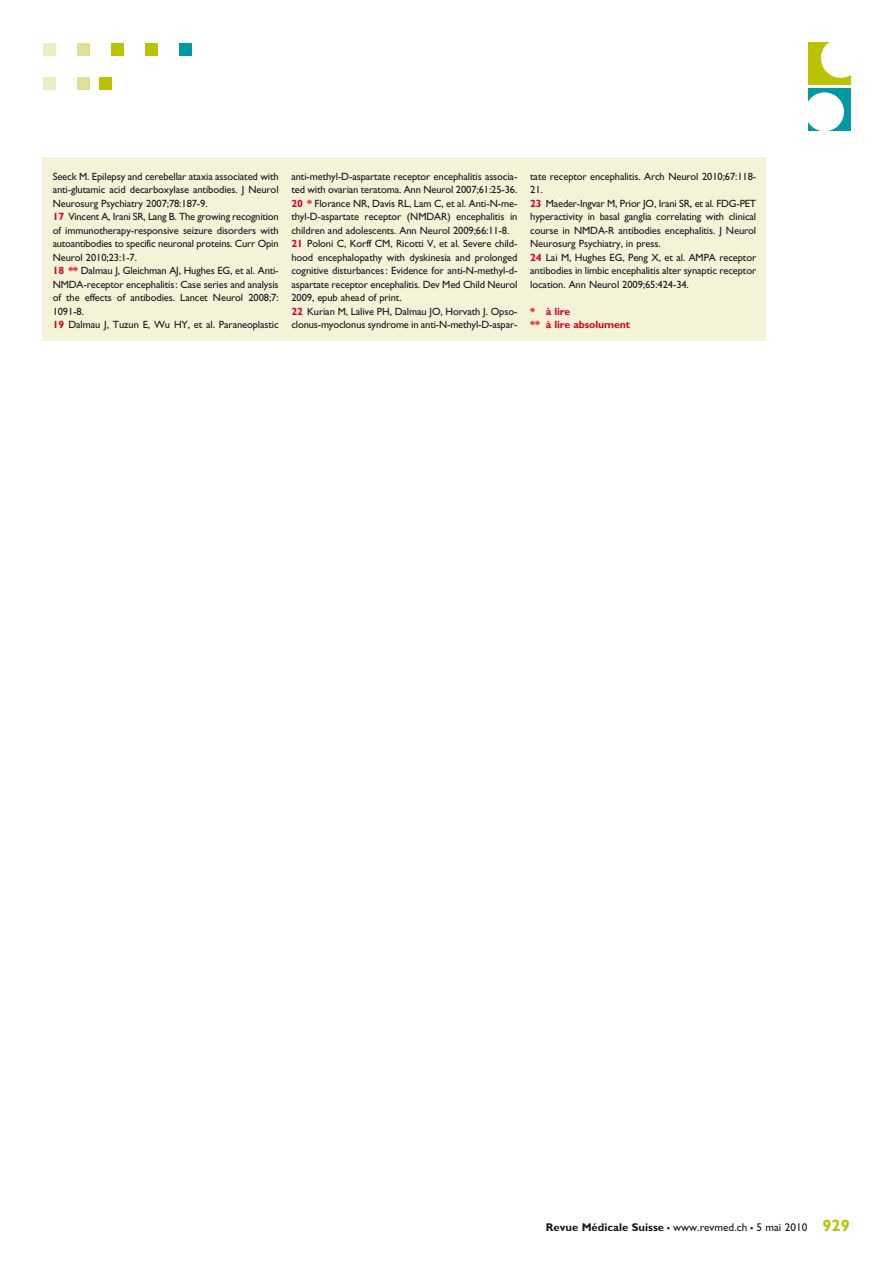
<style>
.page{position:relative;width:894px;height:1264px;background:#fff}
.page>*{position:absolute;margin:0;border:0;box-sizing:border-box;transform-origin:0 0}
.t1{font:11.25px "Gill Sans";color:#1a171c}
.t2{font:10.5px/13.5px "Gill Sans";letter-spacing:-.01em;color:#1a171c}
.t3{font:700 10.5px/13.5px "Gill Sans";letter-spacing:-.01em;color:#d40028}
.s1{font-weight:700;color:#d40028}
.s2{font-weight:700}
.s3{font-weight:700;font-size:16.5px}
.s4{font-weight:700;font-size:16.5px;color:#bac300}
</style>
<div class="page">
<div style="left:43px;top:157px;width:722px;height:184px;background:#f2f3d7"></div>
<div style="left:179px;top:43px;width:12px;height:12px;background:#0098a1"></div>
<div style="left:145px;top:43px;width:12px;height:12px;background:#bac300"></div>
<div style="left:111px;top:43px;width:12px;height:12px;background:#bac300"></div>
<div style="left:77px;top:43px;width:12px;height:12px;background:#dee096"></div>
<div style="left:43px;top:43px;width:12px;height:12px;background:#ecedc3"></div>
<div style="left:99px;top:77px;width:12px;height:12px;background:#bac300"></div>
<div style="left:77px;top:77px;width:12px;height:12px;background:#dee096"></div>
<div style="left:43px;top:77px;width:12px;height:12px;background:#ecedc3"></div>
<div style="left:808px;top:43px;width:42px;height:42px;background:#bac300"></div>
<div style="left:820px;top:38px;width:39px;height:40px;background:#fff;border-radius:50%"></div>
<div style="left:808px;top:88px;width:42px;height:42px;background:#0098a1"></div>
<div style="left:804px;top:92px;width:39px;height:39px;background:#fff;border-radius:50%"></div>
<p class="t2" style="left:53px;top:169px;width:227px">Seeck M. Epilepsy and cerebellar ataxia associated with anti-glutamic acid decarboxylase antibodies. J Neurol Neurosurg Psychiatry 2007;78:187-9.<br><span class="s1">17</span> Vincent A, Irani SR, Lang B. The growing recognition of immunotherapy-responsive seizure disorders with autoantibodies to specific neuronal proteins. Curr Opin Neurol 2010;23:1-7.<br><span class="s1">18 **</span> Dalmau J, Gleichman AJ, Hughes EG, et al. Anti-NMDA-receptor encephalitis: Case series and analysis of the effects of antibodies. Lancet Neurol 2008;7:<br>1091-8.<br><span class="s1">19</span> Dalmau J, Tuzun E, Wu HY, et al. Paraneoplastic</p>
<p class="t2" style="left:291px;top:169px;width:227px">anti-methyl-D-aspartate receptor encephalitis associa&shy;ted with ovarian teratoma. Ann Neurol 2007;61:25-36.<br><span class="s1">20 *</span> Florance NR, Davis RL, Lam C, et al. Anti-N-me&shy;thyl-D-aspartate receptor (NMDAR) encephalitis in children and adolescents. Ann Neurol 2009;66:11-8.<br><span class="s1">21</span> Poloni C, Korff CM, Ricotti V, et al. Severe child&shy;hood encephalopathy with dyskinesia and prolonged cognitive disturbances: Evidence for anti-N-methyl-d&shy;aspartate receptor encephalitis. Dev Med Child Neurol 2009, epub ahead of print.<br><span class="s1">22</span> Kurian M, Lalive PH, Dalmau JO, Horvath J. Opso&shy;clonus-myoclonus syndrome in anti-N-methyl-D-aspar-</p>
<p class="t2" style="left:530px;top:169px;width:227px">tate receptor encephalitis. Arch Neurol 2010;67:118- 21.<br><span class="s1">23</span> Maeder-Ingvar M, Prior JO, Irani SR, et al. FDG-PET hyperactivity in basal ganglia correlating with clinical course in NMDA-R antibodies encephalitis. J Neurol Neurosurg Psychiatry, in press.<br><span class="s1">24</span> Lai M, Hughes EG, Peng X, et al. AMPA receptor antibodies in limbic encephalitis alter synaptic receptor location. Ann Neurol 2009;65:424-34.</p>
<p class="t3" style="left:530px;top:304px;width:101px">* à lire<br>** à lire absolument</p>
<p class="t1" style="left:545px;top:1220px;width:305px"><span class="s2">Revue Médicale Suisse</span> <span class="s3">–</span> www.revmed.ch <span class="s3">–</span> 5 mai 2010 <span class="s4">929</span></p>
</div>
